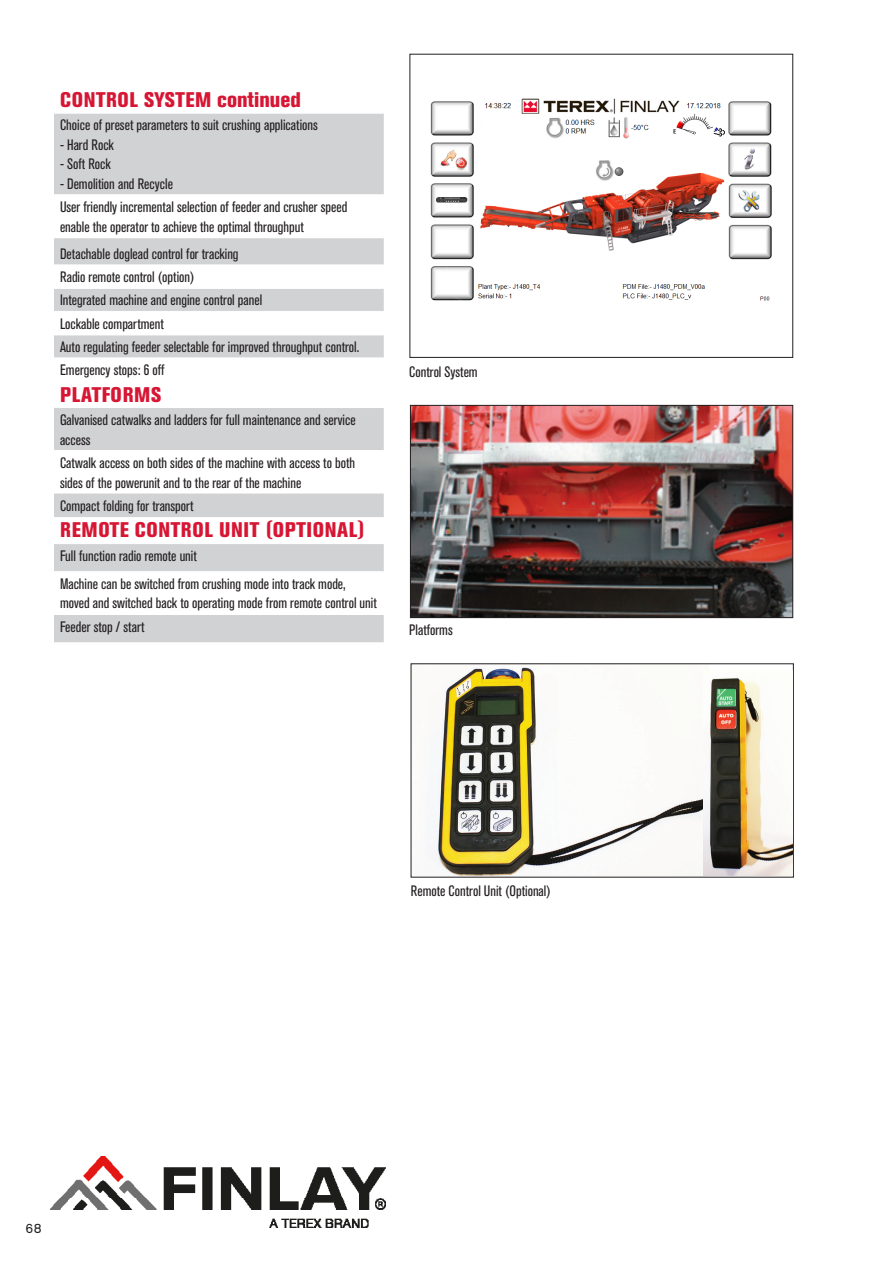
<style>
.page{position:relative;width:893px;height:1263px;background:#fff}
.page>*{position:absolute;margin:0;border:0;box-sizing:border-box;transform-origin:0 0}
.t1{font:800 condensed 21px "Akzidenz Grotesk Pro";letter-spacing:.03em;color:#d71634}
.t2{font:800 condensed 21px "Akzidenz Grotesk Pro";color:#d71634}
.t3{font:condensed 15px/19.5px "Akzidenz Grotesk Pro";color:#231f20}
.t4{font:13.5px "Akzidenz Grotesk Pro";color:#231f20}
</style>
<div class="page">
<svg style="left:54px;top:114px;width:330px;height:244px;fill:#d1d2d4"></svg>
<hr style="left:54px;top:237px;width:330px;height:1px;background:#fff">
<hr style="left:54px;top:287px;width:330px;height:2px;background:#fff">
<hr style="left:54px;top:334px;width:330px;height:1px;background:#fff">
<hr style="left:54px;top:194px;width:330px;height:1px;background:#fff">
<hr style="left:54px;top:311px;width:330px;height:1px;background:#fff">
<hr style="left:54px;top:265px;width:330px;height:1px;background:#fff">
<div style="left:54px;top:544px;width:330px;height:98px;background:#d1d2d4"></div>
<div style="left:54px;top:572px;width:330px;height:42px;background:#fff"></div>
<hr style="left:54px;top:571px;width:330px;height:1px;background:#fff">
<hr style="left:54px;top:614px;width:330px;height:1px;background:#fff">
<svg style="left:54px;top:408px;width:330px;height:109px"></svg>
<hr style="left:54px;top:450px;width:330px;height:1px;background:#fff">
<img style="left:430px;top:98px;width:342px;height:203px">
<img style="left:412px;top:407px;width:379px;height:209px">
<div style="left:410px;top:405px;width:383px;height:213px;border:1px solid #231f20"></div>
<img style="left:436px;top:667px;width:267px;height:208px">
<img style="left:703px;top:678px;width:89px;height:197px">
<img style="left:51px;top:1157px;width:334px;height:70px">
<p class="t2" style="left:60px;top:86px;width:242px">CONTROL SYSTEM continued</p>
<p class="t3" style="left:60px;top:115px;width:259px">Choice of preset parameters to suit crushing applications</p>
<p class="t3" style="left:60px;top:134px;width:55px">- Hard Rock</p>
<p class="t3" style="left:60px;top:154px;width:52px">- Soft Rock</p>
<p class="t3" style="left:60px;top:173px;width:115px">- Demolition and Recycle</p>
<p class="t3" style="left:60px;top:197px;width:289px">User friendly incremental selection of feeder and crusher speed</p>
<p class="t3" style="left:60px;top:216px;width:245px">enable the operator to achieve the optimal throughput</p>
<p class="t3" style="left:60px;top:244px;width:180px">Detachable doglead control for tracking</p>
<p class="t3" style="left:60px;top:267px;width:136px">Radio remote control (option)</p>
<p class="t3" style="left:60px;top:290px;width:204px">Integrated machine and engine control panel</p>
<p class="t3" style="left:60px;top:313px;width:105px">Lockable compartment</p>
<p class="t3" style="left:60px;top:337px;width:301px">Auto regulating feeder selectable for improved throughput control.</p>
<p class="t3" style="left:60px;top:360px;width:106px">Emergency stops: 6 off</p>
<p class="t1" style="left:60px;top:381px;width:103px">PLATFORMS</p>
<p class="t3" style="left:60px;top:410px;width:297px">Galvanised catwalks and ladders for full maintenance and service access</p>
<p class="t3" style="left:60px;top:453px;width:297px">Catwalk access on both sides of the machine with access to both sides of the powerunit and to the rear of the machine</p>
<p class="t3" style="left:60px;top:495px;width:135px">Compact folding for transport</p>
<p class="t1" style="left:60px;top:516px;width:306px">REMOTE CONTROL UNIT (OPTIONAL)</p>
<p class="t3" style="left:60px;top:545px;width:138px">Full function radio remote unit</p>
<p class="t3" style="left:60px;top:574px;width:318px">Machine can be switched from crushing mode into track mode, moved and switched back to operating mode from remote control unit</p>
<p class="t3" style="left:60px;top:616px;width:86px">Feeder stop / start</p>
<p class="t3" style="left:409px;top:362px;width:70px">Control System</p>
<p class="t3" style="left:409px;top:620px;width:45px">Platforms</p>
<p class="t3" style="left:411px;top:880px;width:141px">Remote Control Unit (Optional)</p>
<p class="t4" style="left:26px;top:1219px;width:18px">68</p>
</div>
